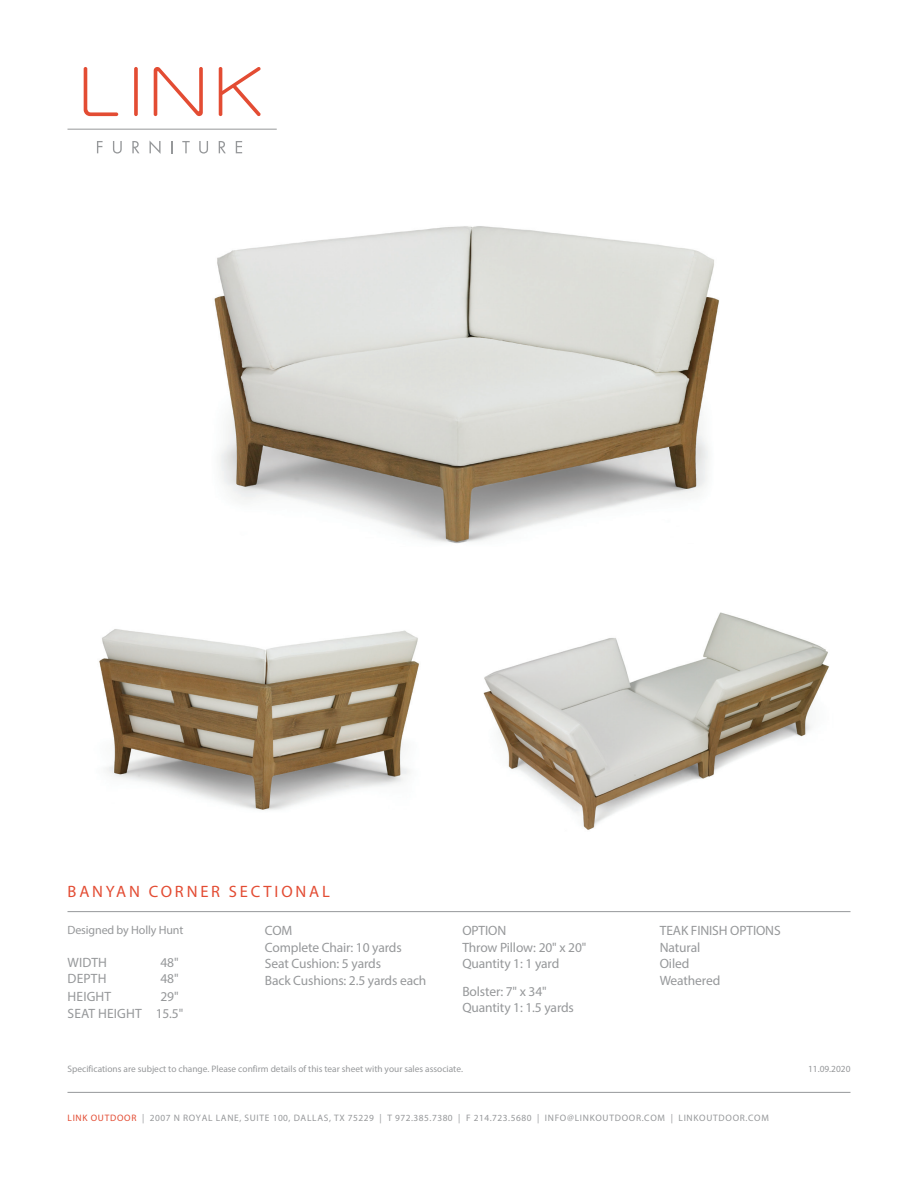
<style>
.page{position:relative;width:918px;height:1188px;background:#fff}
.page>*{position:absolute;margin:0;border:0;box-sizing:border-box;transform-origin:0 0}
.t1{font:16.5px "Myriad Pro";letter-spacing:.17em;color:#e34c33}
._4_-_Description_Tex{font:13.5px/16.5px "Myriad Pro";letter-spacing:-.01em;color:#96989a}
._4_-_Description_Tex-2{font:13.5px "Myriad Pro";letter-spacing:.01em;color:#96989a}
._4_-_Description_Tex-3{font:12px "Myriad Pro";letter-spacing:-.01em;color:#96989a}
.t2{font:9.3px "Myriad Pro";letter-spacing:.075em;color:#96989a}
.t3{font:9.3px "Myriad Pro";color:#96989a}
.s1{color:#e34c33}
</style>
<div class="page">
<hr style="left:68px;top:1092px;width:782px;height:1px;background:#96989a">
<svg style="left:84px;top:67px;width:34px;height:49px"></svg>
<svg style="left:134px;top:67px;width:4px;height:49px"></svg>
<svg style="left:154px;top:67px;width:49px;height:49px"></svg>
<svg style="left:219px;top:67px;width:42px;height:49px"></svg>
<hr style="left:68px;top:129px;width:209px;height:1px;background:#96989a">
<svg style="left:97px;top:141px;width:6px;height:12px"></svg>
<svg style="left:113px;top:141px;width:9px;height:13px"></svg>
<svg style="left:132px;top:141px;width:7px;height:12px"></svg>
<svg style="left:150px;top:141px;width:11px;height:13px"></svg>
<svg style="left:171px;top:141px;width:2px;height:12px"></svg>
<svg style="left:182px;top:141px;width:8px;height:12px"></svg>
<svg style="left:199px;top:141px;width:9px;height:13px"></svg>
<svg style="left:219px;top:141px;width:7px;height:12px"></svg>
<svg style="left:236px;top:141px;width:6px;height:12px"></svg>
<hr style="left:68px;top:911px;width:782px;height:1px;background:#96989a">
<img style="left:214px;top:226px;width:505px;height:318px">
<img style="left:483px;top:612px;width:346px;height:218px">
<img style="left:99px;top:629px;width:320px;height:181px">
<p class="t1" style="left:68px;top:882px;width:264px">BANYAN CORNER SECTIONAL</p>
<p class="_4_-_Description_Tex-3" style="left:68px;top:922px;width:117px">Designed by Holly Hunt</p>
<p class="_4_-_Description_Tex" style="left:68px;top:954px;width:41px">WIDTH</p>
<p class="_4_-_Description_Tex" style="left:160px;top:954px;width:20px">48"</p>
<p class="_4_-_Description_Tex" style="left:68px;top:970px;width:40px">DEPTH</p>
<p class="_4_-_Description_Tex" style="left:160px;top:970px;width:20px">48"</p>
<p class="_4_-_Description_Tex" style="left:68px;top:988px;width:45px">HEIGHT</p>
<p class="_4_-_Description_Tex" style="left:160px;top:988px;width:20px">29"</p>
<p class="_4_-_Description_Tex-2" style="left:68px;top:1006px;width:117px">SEAT HEIGHT 15.5"</p>
<p class="_4_-_Description_Tex" style="left:265px;top:922px;width:29px">COM</p>
<p class="_4_-_Description_Tex" style="left:265px;top:939px;width:138px">Complete Chair: 10 yards</p>
<p class="_4_-_Description_Tex" style="left:265px;top:955px;width:163px">Seat Cushion: 5 yards<br>Back Cushions: 2.5 yards each</p>
<p class="_4_-_Description_Tex" style="left:462px;top:922px;width:45px">OPTION</p>
<p class="_4_-_Description_Tex" style="left:462px;top:939px;width:126px">Throw Pillow: 20" x 20"<br>Quantity 1: 1 yard</p>
<p class="_4_-_Description_Tex" style="left:462px;top:983px;width:113px">Bolster: 7" x 34"<br>Quantity 1: 1.5 yards</p>
<p class="_4_-_Description_Tex" style="left:660px;top:922px;width:122px">TEAK FINISH OPTIONS</p>
<p class="_4_-_Description_Tex" style="left:660px;top:939px;width:42px">Natural</p>
<p class="_4_-_Description_Tex" style="left:660px;top:955px;width:31px">Oiled</p>
<p class="_4_-_Description_Tex" style="left:660px;top:972px;width:62px">Weathered</p>
<p class="t3" style="left:68px;top:1063px;width:397px">Specifications are subject to change. Please confirm details of this tear sheet with your sales associate.</p>
<p class="t3" style="left:808px;top:1063px;width:44px">11.09.2020</p>
<p class="t2" style="left:68px;top:1112px;width:703px"><span class="s1">LINK OUTDOOR</span> | 2007 N ROYAL LANE, SUITE 100, DALLAS, TX 75229 | T 972.385.7380 | F 214.723.5680 | INFO@LINKOUTDOOR.COM | LINKOUTDOOR.COM</p>
</div>
